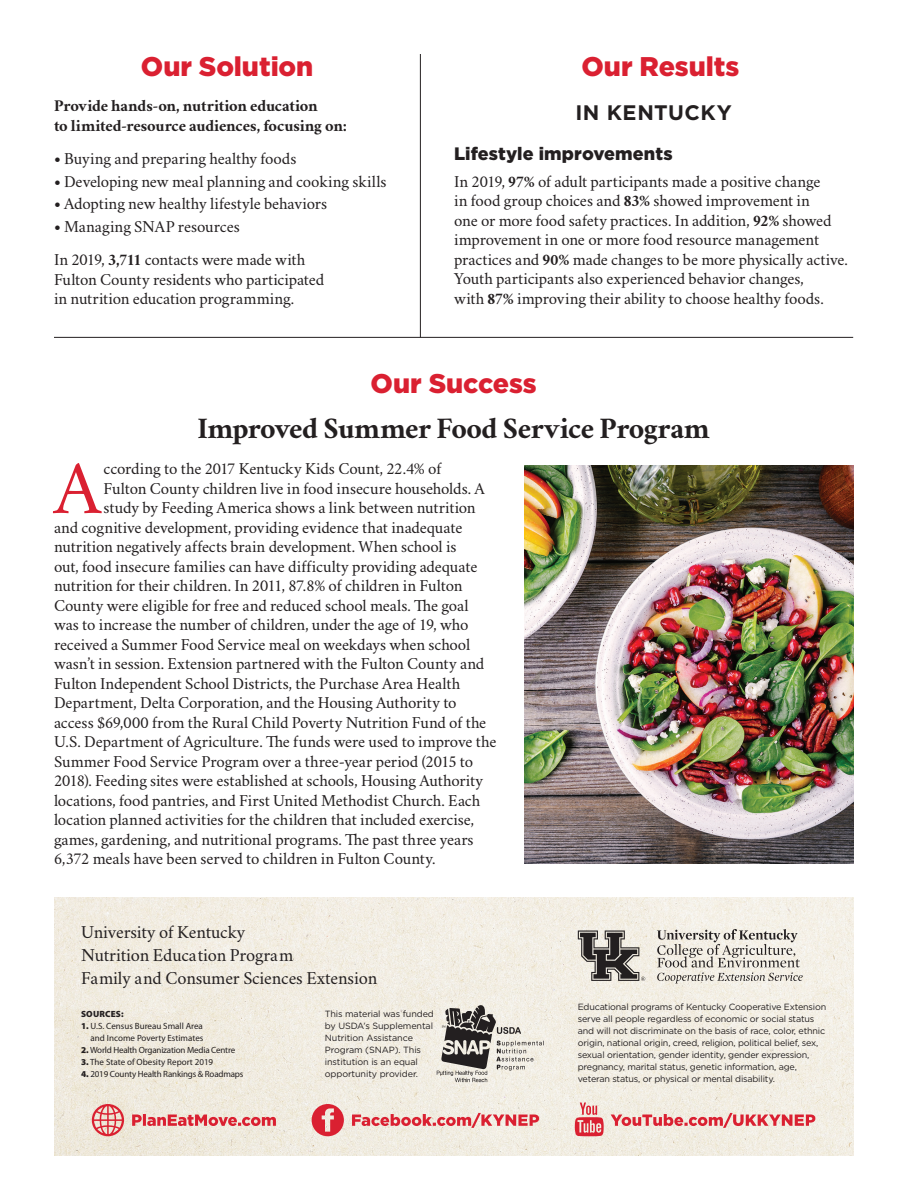
<style>
.page{position:relative;width:918px;height:1188px;background:#fff}
.page>*{position:absolute;margin:0;border:0;box-sizing:border-box;transform-origin:0 0}
.Body{font:75.45px "Crimson";color:#da2031}
.Headline{font:700 30px "Crimson";letter-spacing:-.02em;color:#231f20}
.Section_Heading{font:900 27px "Gotham";color:#da2031}
.Body_Front{font:700 21px "Gotham";letter-spacing:.025em;color:#231f20}
.Body-2{font:18px "Crimson";letter-spacing:-.01em;color:#231f20}
.Subhead{font:900 18px "Gotham";letter-spacing:.005em;color:#231f20}
.Body-3{font:16.5px "Crimson";letter-spacing:-.01em;color:#231f20}
.Body_Front-2{font:16.5px/19.5px "Crimson";letter-spacing:-.01em;color:#231f20}
.Body_Front-3{font:700 16.5px/19.5px "Crimson";letter-spacing:-.01em;color:#231f20}
.t1{font:9px/12px "Gotham";letter-spacing:-.02em;color:#231f20}
.Sources{font:9px/12px "Myriad Pro";letter-spacing:-.01em;color:#231f20;text-align:right}
.Sources-2{font:900 9px "Myriad Pro";letter-spacing:.02em;color:#231f20}
.s1{font-weight:700}
.s2{font-weight:900}
</style>
<div class="page">
<img style="left:54px;top:897px;width:799px;height:259px">
<hr style="left:420px;top:54px;width:1px;height:283px;background:#231f20">
<hr style="left:54px;top:337px;width:799px;height:1px;background:#231f20">
<svg style="left:578px;top:931px;width:67px;height:50px;background:#8c8883"></svg>
<svg style="left:657px;top:929px;width:146px;height:54px;background:#cdc9c1"></svg>
<svg style="left:437px;top:1005px;width:107px;height:77px;background:#b7b3ac"></svg>
<img style="left:525px;top:466px;width:328px;height:398px">
<svg style="left:312px;top:1104px;width:32px;height:32px"></svg>
<svg style="left:352px;top:1113px;width:187px;height:15px;background:#e79c9c"></svg>
<svg style="left:132px;top:1114px;width:144px;height:12px;background:#e48486"></svg>
<svg style="left:92px;top:1104px;width:32px;height:32px"></svg>
<svg style="left:611px;top:1113px;width:204px;height:15px;background:#e89d9d"></svg>
<svg style="left:575px;top:1103px;width:29px;height:33px"></svg>
<p class="Section_Heading" style="left:141px;top:47px;width:174px">Our Solution</p>
<p class="Section_Heading" style="left:581px;top:47px;width:159px">Our Results</p>
<p class="Body_Front-3" style="left:54px;top:96px;width:295px">Provide hands-on, nutrition education<br>to limited-resource audiences, focusing on:</p>
<p class="Body_Front-2" style="left:54px;top:148px;width:244px"><span class="s1">•</span> Buying and preparing healthy foods</p>
<p class="Body_Front-2" style="left:54px;top:170px;width:334px"><span class="s1">•</span> Developing new meal planning and cooking skills</p>
<p class="Body_Front-2" style="left:54px;top:193px;width:275px"><span class="s1">•</span> Adopting new healthy lifestyle behaviors</p>
<p class="Body_Front-2" style="left:54px;top:216px;width:187px"><span class="s1">•</span> Managing SNAP resources</p>
<p class="Body_Front-2" style="left:54px;top:249px;width:272px">In 2019, <span class="s1">3,711</span> contacts were made with<br>Fulton County residents who participated in nutrition education programming.</p>
<p class="Body_Front" style="left:575px;top:99px;width:158px">IN KENTUCKY</p>
<p class="Subhead" style="left:454px;top:142px;width:220px">Lifestyle improvements</p>
<p class="Body_Front-2" style="left:454px;top:170px;width:395px">In 2019, <span class="s1">97%</span> of adult participants made a positive change<br>in food group choices and <span class="s1">83%</span> showed improvement in<br>one or more food safety practices. In addition, <span class="s1">92%</span> showed improvement in one or more food resource management practices and <span class="s1">90%</span> made changes to be more physically active.<br>Youth participants also experienced behavior changes,<br>with <span class="s1">87%</span> improving their ability to choose healthy foods.</p>
<p class="Section_Heading" style="left:371px;top:364px;width:167px">Our Success</p>
<p class="Headline" style="left:197px;top:406px;width:514px">Improved Summer Food Service Program</p>
<p class="Body" style="left:54px;top:437px;width:49px">A</p>
<p class="Body-3" style="left:104px;top:457px;width:339px">ccording to the 2017 Kentucky Kids Count, 22.4% of</p>
<p class="Body-3" style="left:104px;top:477px;width:383px">Fulton County children live in food insecure households. A</p>
<p class="Body-3" style="left:104px;top:496px;width:374px">study by Feeding America shows a link between nutrition</p>
<p class="Body-3" style="left:54px;top:516px;width:410px">and cognitive development, providing evidence that inadequate</p>
<p class="Body-3" style="left:54px;top:535px;width:404px">nutrition negatively affects brain development. When school is</p>
<p class="Body-3" style="left:54px;top:555px;width:425px">out, food insecure families can have difficulty providing adequate</p>
<p class="Body-3" style="left:54px;top:574px;width:410px">nutrition for their children. In 2011, 87.8% of children in Fulton</p>
<p class="Body-3" style="left:54px;top:594px;width:416px">County were eligible for free and reduced school meals. The goal</p>
<p class="Body-3" style="left:54px;top:613px;width:416px">was to increase the number of children, under the age of 19, who</p>
<p class="Body-3" style="left:54px;top:633px;width:418px">received a Summer Food Service meal on weekdays when school</p>
<p class="Body-3" style="left:54px;top:652px;width:432px">wasn’t in session. Extension partnered with the Fulton County and</p>
<p class="Body-3" style="left:54px;top:672px;width:408px">Fulton Independent School Districts, the Purchase Area Health</p>
<p class="Body-3" style="left:54px;top:691px;width:404px">Department, Delta Corporation, and the Housing Authority to</p>
<p class="Body-3" style="left:54px;top:711px;width:434px">access $69,000 from the Rural Child Poverty Nutrition Fund of the</p>
<p class="Body-3" style="left:54px;top:730px;width:444px">U.S. Department of Agriculture. The funds were used to improve the</p>
<p class="Body-3" style="left:54px;top:750px;width:421px">Summer Food Service Program over a three-year period (2015 to</p>
<p class="Body-3" style="left:54px;top:769px;width:431px">2018). Feeding sites were established at schools, Housing Authority</p>
<p class="Body-3" style="left:54px;top:789px;width:428px">locations, food pantries, and First United Methodist Church. Each</p>
<p class="Body-3" style="left:54px;top:808px;width:422px">location planned activities for the children that included exercise,</p>
<p class="Body-3" style="left:54px;top:828px;width:421px">games, gardening, and nutritional programs. The past three years</p>
<p class="Body-3" style="left:54px;top:847px;width:383px">6,372 meals have been served to children in Fulton County.</p>
<p class="Body-2" style="left:81px;top:920px;width:166px">University of Kentucky</p>
<p class="Body-2" style="left:81px;top:943px;width:214px">Nutrition Education Program</p>
<p class="Body-2" style="left:81px;top:966px;width:298px">Family and Consumer Sciences Extension</p>
<p class="Sources-2" style="left:81px;top:1009px;width:44px">SOURCES:</p>
<p class="Sources" style="left:81px;top:1020px;width:124px"><span class="s2">1.</span> U.S. Census Bureau Small Area and Income Poverty Estimates</p>
<p class="Sources" style="left:81px;top:1044px;width:156px"><span class="s2">2.</span> World Health Organization Media Centre</p>
<p class="Sources" style="left:81px;top:1056px;width:134px"><span class="s2">3.</span> The State of Obesity Report 2019</p>
<p class="Sources" style="left:81px;top:1068px;width:164px"><span class="s2">4.</span> 2019 County Health Rankings &amp; Roadmaps</p>
<p class="t1" style="left:325px;top:1008px;width:111px">This material was funded by USDA’s Supplemental<br>Nutrition Assistance<br>Program (SNAP). This institution is an equal opportunity provider.</p>
<p class="t1" style="left:578px;top:1001px;width:250px">Educational programs of Kentucky Cooperative Extension serve all people regardless of economic or social status and will not discriminate on the basis of race, color, ethnic origin, national origin, creed, religion, political belief, sex, sexual orientation, gender identity, gender expression, pregnancy, marital status, genetic information, age, veteran status, or physical or mental disability.</p>
</div>
